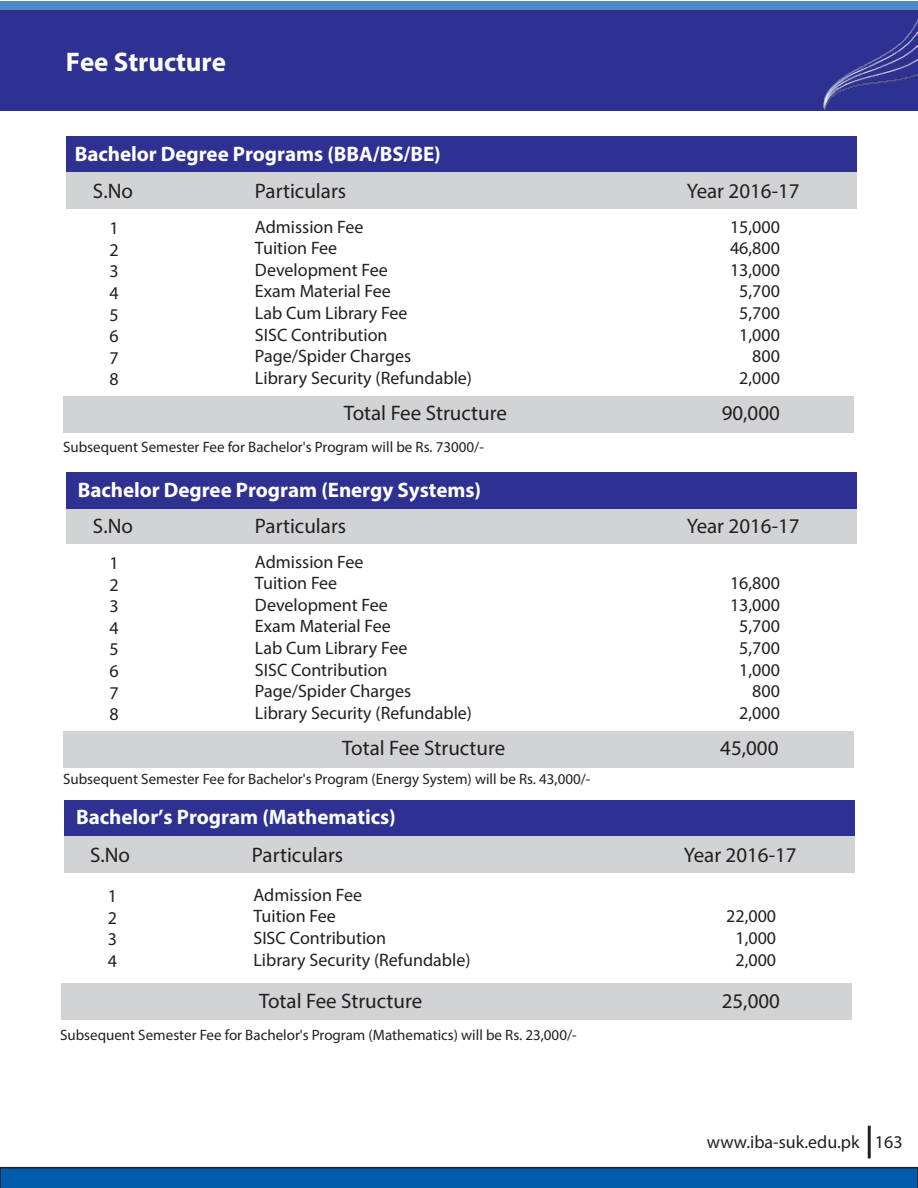
<style>
.page{position:relative;width:918px;height:1188px;background:#fff}
.page>*{position:absolute;margin:0;border:0;box-sizing:border-box;transform-origin:0 0}
.t1{font:700 27px "Myriad Pro";letter-spacing:-.005em;color:#fff}
.t2{font:21px "Myriad Pro";color:#231f20}
.t3{font:700 21px "Myriad Pro";letter-spacing:-.005em;color:#fff}
.t4{font:18px/21.6px "Myriad Pro";color:#231f20;text-align:justify}
.t5{font:15px "Myriad Pro";color:#231f20}
</style>
<div class="page">
<div style="left:65px;top:800px;width:790px;height:36px;background:#2e3092"></div>
<div style="left:65px;top:836px;width:790px;height:36px;background:#d1d3d4"></div>
<div style="left:62px;top:983px;width:790px;height:36px;background:#d1d3d4"></div>
<svg style="left:0;top:1167px;width:918px;height:21px;background:#0256a0"></svg>
<div style="left:0;top:6px;width:918px;height:104px;background:#2e3092"></div>
<div style="left:0;top:2px;width:918px;height:8px;background:#5087c7"></div>
<div style="left:66px;top:137px;width:790px;height:36px;background:#2e3092"></div>
<div style="left:66px;top:173px;width:790px;height:36px;background:#d1d3d4"></div>
<div style="left:63px;top:396px;width:791px;height:36px;background:#d1d3d4"></div>
<div style="left:66px;top:508px;width:790px;height:36px;background:#d1d3d4"></div>
<div style="left:63px;top:731px;width:791px;height:36px;background:#d1d3d4"></div>
<div style="left:66px;top:473px;width:791px;height:36px;background:#2e3092"></div>
<div style="left:868px;top:1126px;width:3px;height:33px;border:2px solid #231f20"></div>
<img style="left:823px;top:19px;width:95px;height:90px">
<h1 class="t1" style="left:66px;top:44px;width:162px">Fee Structure</h1>
<p class="t3" style="left:75px;top:140px;width:368px">Bachelor Degree Programs (BBA/BS/BE)</p>
<p class="t2" style="left:93px;top:178px;width:42px">S.No</p>
<p class="t2" style="left:255px;top:178px;width:93px">Particulars</p>
<p class="t2" style="left:687px;top:178px;width:114px">Year 2016-17</p>
<p class="t4" style="left:109px;top:217px;width:11px">1<br>2<br>3<br>4<br>5<br>6<br>7<br>8</p>
<p class="t4" style="left:255px;top:216px;width:219px;text-align:left">Admission Fee<br>Tuition Fee<br>Development Fee<br>Exam Material Fee<br>Lab Cum Library Fee<br>SISC Contribution<br>Page/Spider Charges<br>Library Security (Refundable)</p>
<p class="t4" style="left:730px;top:216px;width:51px;text-align:right">15,000<br>46,800<br>13,000<br>5,700<br>5,700<br>1,000<br>800<br>2,000</p>
<p class="t2" style="left:344px;top:400px;width:165px">Total Fee Structure</p>
<p class="t2" style="left:722px;top:400px;width:60px">90,000</p>
<p class="t5" style="left:63px;top:438px;width:422px">Subsequent Semester Fee for Bachelor's Program will be Rs. 73000/-</p>
<p class="t3" style="left:78px;top:476px;width:405px">Bachelor Degree Program (Energy Systems)</p>
<p class="t2" style="left:93px;top:513px;width:42px">S.No</p>
<p class="t2" style="left:255px;top:513px;width:93px">Particulars</p>
<p class="t2" style="left:687px;top:513px;width:114px">Year 2016-17</p>
<p class="t4" style="left:109px;top:552px;width:11px">1<br>2<br>3<br>4<br>5<br>6<br>7<br>8</p>
<p class="t4" style="left:255px;top:550px;width:219px;text-align:left">Admission Fee<br>Tuition Fee<br>Development Fee<br>Exam Material Fee<br>Lab Cum Library Fee<br>SISC Contribution<br>Page/Spider Charges<br>Library Security (Refundable)</p>
<p class="t4" style="left:730px;top:572px;width:51px;text-align:right">16,800<br>13,000<br>5,700<br>5,700<br>1,000<br>800<br>2,000</p>
<p class="t2" style="left:342px;top:735px;width:165px">Total Fee Structure</p>
<p class="t2" style="left:720px;top:735px;width:60px">45,000</p>
<p class="t5" style="left:63px;top:770px;width:529px">Subsequent Semester Fee for Bachelor's Program (Energy System) will be Rs. 43,000/-</p>
<p class="t3" style="left:76px;top:803px;width:321px">Bachelor’s Program (Mathematics)</p>
<p class="t2" style="left:90px;top:842px;width:42px">S.No</p>
<p class="t2" style="left:252px;top:842px;width:93px">Particulars</p>
<p class="t2" style="left:684px;top:842px;width:114px">Year 2016-17</p>
<p class="t4" style="left:108px;top:885px;width:11px">1<br>2<br>3<br>4</p>
<p class="t4" style="left:253px;top:884px;width:219px;text-align:left">Admission Fee<br>Tuition Fee<br>SISC Contribution<br>Library Security (Refundable)</p>
<p class="t4" style="left:726px;top:905px;width:51px;text-align:center">22,000<br>1,000<br>2,000</p>
<p class="t2" style="left:259px;top:988px;width:165px">Total Fee Structure</p>
<p class="t2" style="left:722px;top:988px;width:60px">25,000</p>
<p class="t5" style="left:60px;top:1026px;width:518px">Subsequent Semester Fee for Bachelor's Program (Mathematics) will be Rs. 23,000/-</p>
<p class="t4" style="left:707px;top:1131px;width:197px">www.iba-suk.edu.pk 163</p>
</div>
